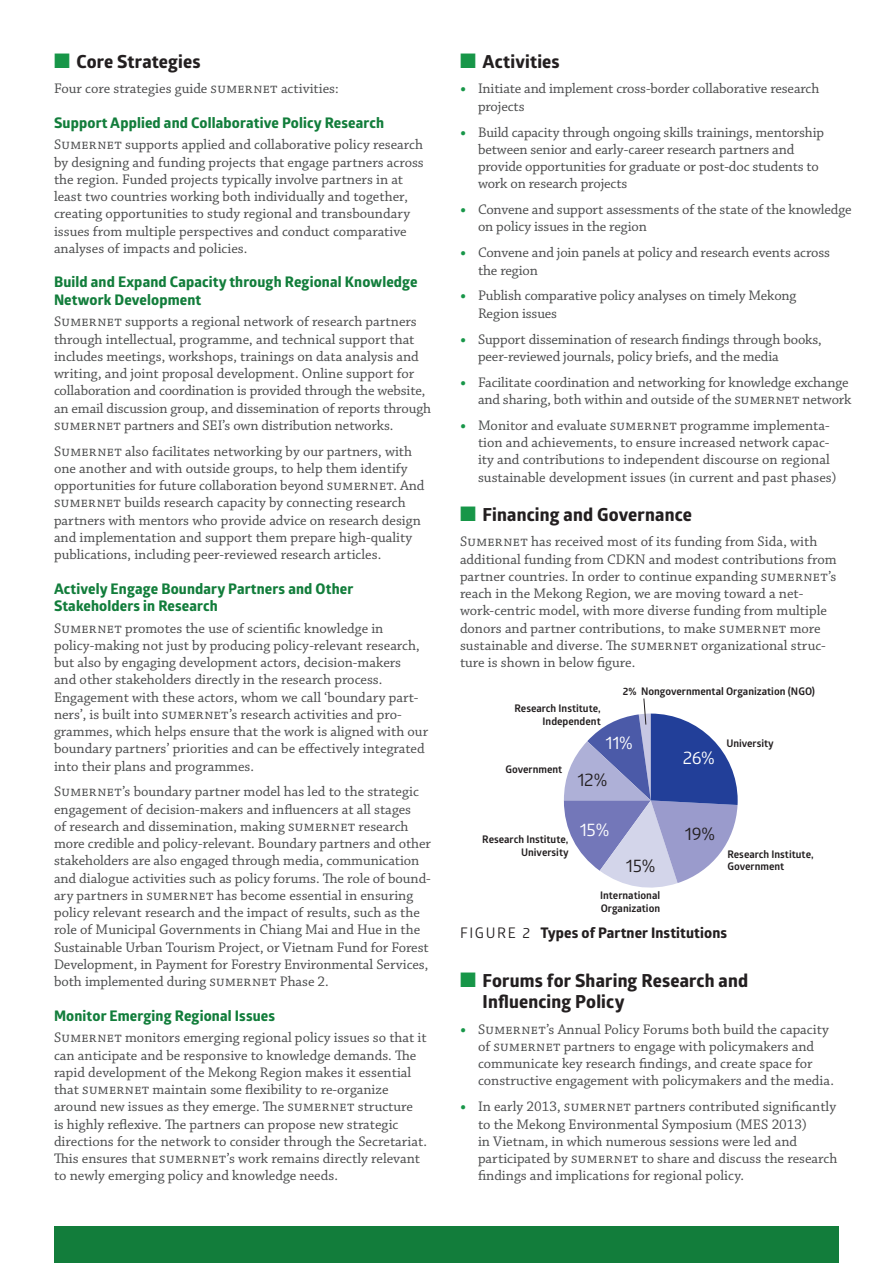
<style>
.page{position:relative;width:893px;height:1263px;background:#fff}
.page>*{position:absolute;margin:0;border:0;box-sizing:border-box;transform-origin:0 0}
.t1{font:700 18px/21px "Globerx";letter-spacing:.01em;color:#231f20}
.t2{font:18px "Glober";color:#fff}
.t3{font:18px "Glober";color:#231f20}
.SMRN-vision_text{font:14.7px/17.2px "Chaparral Pro";color:#4b4c4d}
.SMRN-vision_c_head{font:700 14.7px/17.2px "Globerx";letter-spacing:.01em;color:#127d3b}
.SMRN-vision_caption{font:700 14.7px "Globerx";letter-spacing:.01em;color:#231f20}
.t4{font:700 10.5px/12.6px "Glober";color:#231f20;text-align:right}
.s1{color:#179648}
.s2{font-weight:700;color:#179648}
.s3{font-family:"Glober";font-weight:400}
</style>
<div class="page">
<div style="left:54px;top:1227px;width:785px;height:36px;background:#127d3b"></div>
<svg style="left:564px;top:698px;width:174px;height:190px"></svg>
<p class="t1" style="left:54px;top:50px;width:148px"><span class="s1">■</span> Core Strategies</p>
<p class="SMRN-vision_text" style="left:54px;top:81px;width:286px">Four core strategies guide sumernet activities:</p>
<p class="SMRN-vision_c_head" style="left:54px;top:114px;width:332px">Support Applied and Collaborative Policy Research</p>
<p class="SMRN-vision_text" style="left:54px;top:137px;width:371px">Sumernet supports applied and collaborative policy research by designing and funding projects that engage partners across the region. Funded projects typically involve partners in at least two countries working both individually and together, creating opportunities to study regional and transboundary issues from multiple perspectives and conduct comparative analyses of impacts and policies.</p>
<p class="SMRN-vision_c_head" style="left:54px;top:273px;width:365px">Build and Expand Capacity through Regional Knowledge<br>Network Development</p>
<p class="SMRN-vision_text" style="left:54px;top:314px;width:379px">Sumernet supports a regional network of research partners through intellectual, programme, and technical support that includes meetings, workshops, trainings on data analysis and writing, and joint proposal development. Online support for collaboration and coordination is provided through the website, an email discussion group, and dissemination of reports through sumernet partners and SEI’s own distribution networks.</p>
<p class="SMRN-vision_text" style="left:54px;top:443px;width:372px">Sumernet also facilitates networking by our partners, with one another and with outside groups, to help them identify opportunities for future collaboration beyond sumernet. And sumernet builds research capacity by connecting research partners with mentors who provide advice on research design and implementation and support them prepare high-quality publications, including peer-reviewed research articles.</p>
<p class="SMRN-vision_c_head" style="left:54px;top:580px;width:301px">Actively Engage Boundary Partners and Other<br>Stakeholders in Research</p>
<p class="SMRN-vision_text" style="left:54px;top:620px;width:376px">Sumernet promotes the use of scientific knowledge in policy-making not just by producing policy-relevant research, but also by engaging development actors, decision-makers<br>and other stakeholders directly in the research process.<br>Engagement with these actors, whom we call ‘boundary part&shy;ners’, is built into sumernet’s research activities and pro&shy;grammes, which helps ensure that the work is aligned with our boundary partners’ priorities and can be effectively integrated into their plans and programmes.</p>
<p class="SMRN-vision_text" style="left:54px;top:784px;width:379px">Sumernet’s boundary partner model has led to the strategic engagement of decision-makers and influencers at all stages<br>of research and dissemination, making sumernet research more credible and policy-relevant. Boundary partners and other stakeholders are also engaged through media, communication and dialogue activities such as policy forums. The role of bound&shy;ary partners in sumernet has become essential in ensuring policy relevant research and the impact of results, such as the role of Municipal Governments in Chiang Mai and Hue in the Sustainable Urban Tourism Project, or Vietnam Fund for Forest Development, in Payment for Forestry Environmental Services, both implemented during sumernet Phase 2.</p>
<p class="SMRN-vision_c_head" style="left:54px;top:1007px;width:223px">Monitor Emerging Regional Issues</p>
<p class="SMRN-vision_text" style="left:54px;top:1029px;width:375px">Sumernet monitors emerging regional policy issues so that it can anticipate and be responsive to knowledge demands. The rapid development of the Mekong Region makes it essential that sumernet maintain some flexibility to re-organize around new issues as they emerge. The sumernet structure<br>is highly reflexive. The partners can propose new strategic directions for the network to consider through the Secretariat.<br>This ensures that sumernet’s work remains directly relevant to newly emerging policy and knowledge needs.</p>
<p class="t1" style="left:460px;top:50px;width:101px"><span class="s1">■</span> Activities</p>
<p class="SMRN-vision_text" style="left:478px;top:81px;width:343px;text-indent:-18px"><span class="s2">•</span> Initiate and implement cross-border collaborative research projects</p>
<p class="SMRN-vision_text" style="left:478px;top:124px;width:348px;text-indent:-18px"><span class="s2">•</span> Build capacity through ongoing skills trainings, mentorship between senior and early-career research partners and provide opportunities for graduate or post-doc students to work on research projects</p>
<p class="SMRN-vision_text" style="left:478px;top:201px;width:375px;text-indent:-18px"><span class="s2">•</span> Convene and support assessments of the state of the knowledge on policy issues in the region</p>
<p class="SMRN-vision_text" style="left:478px;top:245px;width:354px;text-indent:-18px"><span class="s2">•</span> Convene and join panels at policy and research events across the region</p>
<p class="SMRN-vision_text" style="left:478px;top:288px;width:320px;text-indent:-18px"><span class="s2">•</span> Publish comparative policy analyses on timely Mekong<br>Region issues</p>
<p class="SMRN-vision_text" style="left:478px;top:331px;width:345px;text-indent:-18px"><span class="s2">•</span> Support dissemination of research findings through books, peer-reviewed journals, policy briefs, and the media</p>
<p class="SMRN-vision_text" style="left:460px;top:374px;width:393px;text-align:right"><span class="s2">•</span> Facilitate coordination and networking for knowledge exchange and sharing, both within and outside of the sumernet network</p>
<p class="SMRN-vision_text" style="left:478px;top:417px;width:360px;text-indent:-18px"><span class="s2">•</span> Monitor and evaluate sumernet programme implementa&shy;tion and achievements, to ensure increased network capac&shy;ity and contributions to independent discourse on regional sustainable development issues (in current and past phases)</p>
<p class="t1" style="left:460px;top:503px;width:233px"><span class="s1">■</span> Financing and Governance</p>
<p class="SMRN-vision_text" style="left:460px;top:534px;width:378px">Sumernet has received most of its funding from Sida, with additional funding from CDKN and modest contributions from partner countries. In order to continue expanding sumernet’s reach in the Mekong Region, we are moving toward a net&shy;work-centric model, with more diverse funding from multiple donors and partner contributions, to make sumernet more sustainable and diverse. The sumernet organizational struc&shy;ture is shown in below figure.</p>
<p class="t4" style="left:514px;top:702px;width:88px">Research Institute,<br>Independent</p>
<p class="t4" style="left:623px;top:685px;width:194px">2% Nongovernmental Organization (NGO)</p>
<p class="t4" style="left:505px;top:763px;width:58px">Government</p>
<p class="t2" style="left:605px;top:730px;width:29px">11%</p>
<p class="t3" style="left:577px;top:767px;width:31px">12%</p>
<p class="t4" style="left:482px;top:833px;width:88px">Research Institute,<br>University</p>
<p class="t2" style="left:580px;top:817px;width:31px">15%</p>
<p class="t3" style="left:626px;top:853px;width:31px">15%</p>
<p class="t4" style="left:600px;top:889px;width:62px;text-align:left">International<br>Organization</p>
<p class="t2" style="left:683px;top:745px;width:33px">26%</p>
<p class="t4" style="left:726px;top:737px;width:49px">University</p>
<p class="t3" style="left:685px;top:820px;width:32px">19%</p>
<p class="t4" style="left:727px;top:847px;width:88px;text-align:left">Research Institute,<br>Government</p>
<p class="SMRN-vision_caption" style="left:460px;top:922px;width:269px"><span class="s3">FIGURE 2</span> Types of Partner Institutions</p>
<p class="t1" style="left:482px;top:970px;width:267px;text-indent:-22px"><span class="s1">■</span> Forums for Sharing Research and<br>Influencing Policy</p>
<p class="SMRN-vision_text" style="left:478px;top:1021px;width:357px;text-indent:-18px"><span class="s2">•</span> Sumernet’s Annual Policy Forums both build the capacity of sumernet partners to engage with policymakers and communicate key research findings, and create space for constructive engagement with policymakers and the media.</p>
<p class="SMRN-vision_text" style="left:478px;top:1098px;width:361px;text-indent:-18px"><span class="s2">•</span> In early 2013, sumernet partners contributed significantly to the Mekong Environmental Symposium (MES 2013)<br>in Vietnam, in which numerous sessions were led and participated by sumernet to share and discuss the research findings and implications for regional policy.</p>
</div>
